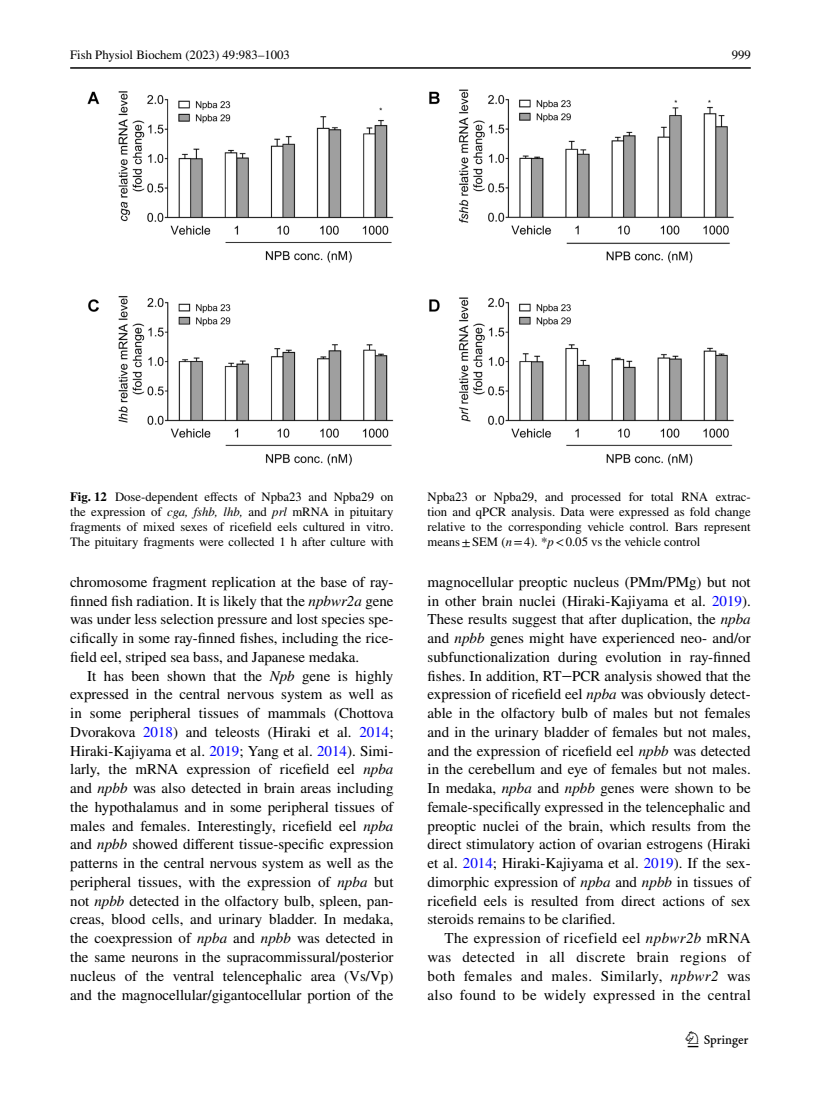
<style>
.page{position:relative;width:821px;height:1106px;background:#fff}
.page>*{position:absolute;margin:0;border:0;box-sizing:border-box;transform-origin:0 0}
.t1{font:22.5px "Springnew Regular 3";color:#000}
.t2{font:15px/18.8px "STIX";color:#000;text-align:justify}
.t3{font:12.75px/15px "STIX";color:#000;text-align:justify}
.s1{font-weight:700}
.s2{font-style:italic}
.s3{color:#00f}
.s4{font-family:"Code 2000"}
</style>
<div class="page">
<hr style="left:70px;top:67px;width:680px;height:2px;background:#000">
<img style="left:87px;top:89px;width:646px;height:376px">
<p class="t3" style="left:70px;top:48px;width:221px">Fish Physiol Biochem (2023) 49:983–1003</p>
<p class="t3" style="left:731px;top:49px;width:21px">999</p>
<p class="t3" style="left:70px;top:490px;width:325px"><span class="s1">Fig. 12</span> Dose-dependent effects of Npba23 and Npba29 on the expression of <span class="s2">cga, fshb, lhb,</span> and <span class="s2">prl</span> mRNA in pituitary fragments of mixed sexes of ricefield eels cultured in vitro.<br>The pituitary fragments were collected 1 h after culture with</p>
<p class="t3" style="left:427px;top:490px;width:325px">Npba23 or Npba29, and processed for total RNA extrac&shy;tion and qPCR analysis. Data were expressed as fold change relative to the corresponding vehicle control. Bars represent means±SEM (<span class="s2">n</span>=4). *<span class="s2">p</span>&lt;0.05 vs the vehicle control</p>
<p class="t2" style="left:70px;top:573px;width:325px">chromosome fragment replication at the base of ray&shy;finned fish radiation. It is likely that the <span class="s2">npbwr2a</span> gene was under less selection pressure and lost species spe&shy;cifically in some ray-finned fishes, including the rice&shy;field eel, striped sea bass, and Japanese medaka.</p>
<p class="t2" style="left:70px;top:667px;width:325px;text-indent:17px">It has been shown that the <span class="s2">Npb</span> gene is highly expressed in the central nervous system as well as in some peripheral tissues of mammals (Chottova Dvorakova <span class="s3">2018</span>) and teleosts (Hiraki et al. <span class="s3">2014</span>; Hiraki-Kajiyama et al. <span class="s3">2019</span>; Yang et al. <span class="s3">2014</span>). Simi&shy;larly, the mRNA expression of ricefield eel <span class="s2">npba </span>and <span class="s2">npbb</span> was also detected in brain areas including the hypothalamus and in some peripheral tissues of males and females. Interestingly, ricefield eel <span class="s2">npba </span>and <span class="s2">npbb</span> showed different tissue-specific expression patterns in the central nervous system as well as the peripheral tissues, with the expression of <span class="s2">npba</span> but not <span class="s2">npbb</span> detected in the olfactory bulb, spleen, pan&shy;creas, blood cells, and urinary bladder. In medaka, the coexpression of <span class="s2">npba</span> and <span class="s2">npbb</span> was detected in the same neurons in the supracommissural/posterior nucleus of the ventral telencephalic area (Vs/Vp) and the magnocellular/gigantocellular portion of the</p>
<p class="t2" style="left:427px;top:573px;width:325px">magnocellular preoptic nucleus (PMm/PMg) but not in other brain nuclei (Hiraki-Kajiyama et al. <span class="s3">2019</span>).<br>These results suggest that after duplication, the <span class="s2">npba </span>and <span class="s2">npbb</span> genes might have experienced neo- and/or subfunctionalization during evolution in ray-finned fishes. In addition, RT<span class="s4">‒</span>PCR analysis showed that the expression of ricefield eel <span class="s2">npba</span> was obviously detect&shy;able in the olfactory bulb of males but not females and in the urinary bladder of females but not males, and the expression of ricefield eel <span class="s2">npbb</span> was detected in the cerebellum and eye of females but not males.<br>In medaka, <span class="s2">npba</span> and <span class="s2">npbb</span> genes were shown to be female-specifically expressed in the telencephalic and preoptic nuclei of the brain, which results from the direct stimulatory action of ovarian estrogens (Hiraki et al. <span class="s3">2014</span>; Hiraki-Kajiyama et al. <span class="s3">2019</span>). If the sex&shy;dimorphic expression of <span class="s2">npba</span> and <span class="s2">npbb</span> in tissues of ricefield eels is resulted from direct actions of sex steroids remains to be clarified.</p>
<p class="t2" style="left:427px;top:929px;width:325px;text-indent:17px">The expression of ricefield eel <span class="s2">npbwr2b</span> mRNA was detected in all discrete brain regions of both females and males. Similarly, <span class="s2">npbwr2</span> was also found to be widely expressed in the central</p>
<h1 class="t1" style="left:687px;top:1031px;width:62px">1 3</h1>
</div>
